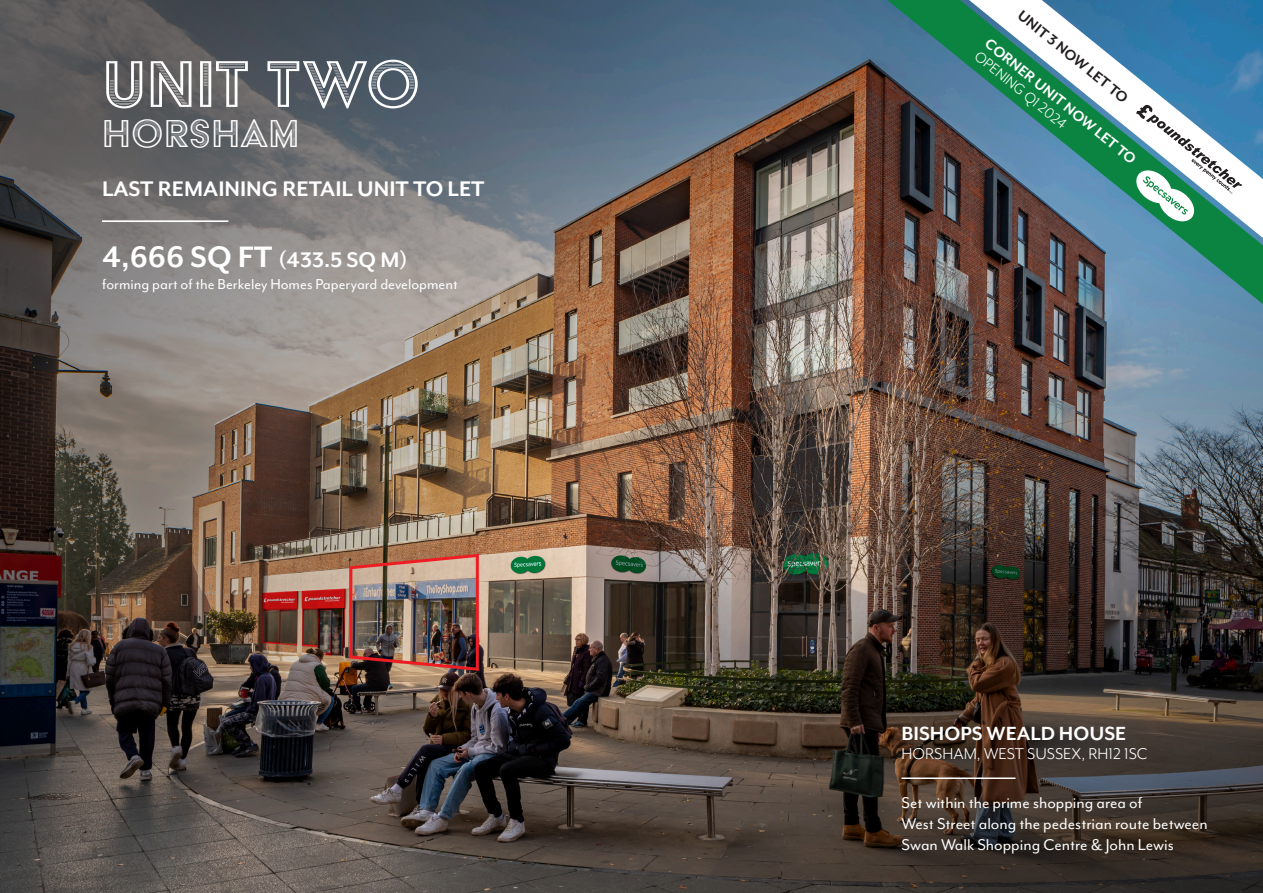
<style>
.page{position:relative;width:1263px;height:893px;background:#fff}
.page>*{position:absolute;margin:0;border:0;box-sizing:border-box;transform-origin:0 0}
.t1{font:76.2px "Acier BAT Text Gris";letter-spacing:.015em;color:#fff}
.t2{font:44.85px "Acier BAT Text Gris";letter-spacing:.005em;color:#fff}
.t3{font:700 24.3px "Mr Eaves Mod OT";color:#fff}
.t4{font:700 21.9px "Mr Eaves Mod OT";color:#fff}
.t5{font:18px/21.3px "Mr Eaves Mod OT";color:#fff}
.t6{font:18px "Mr Eaves Mod OT";color:#fff}
.t7{font:16.65px "Mr Eaves Mod OT";color:#fff}
.t8{font:700 16.65px "Mr Eaves Mod OT";color:#fff}
.t9{font:16.65px "Mr Eaves Mod OT";color:#fff}
.t10{font:700 16.65px "Mr Eaves Mod OT";color:#231f20}
.s1{font-size:34.05px}
</style>
<div class="page">
<img style="left:0;top:0;width:1263px;height:893px">
<hr style="left:102px;top:220px;width:126px;height:2px;background:#fff">
<hr style="left:901px;top:777px;width:114px;height:2px;background:#fff">
<svg style="left:887px;top:0;width:376px;height:304px;background:#4e6163"></svg>
<svg style="left:969px;top:0;width:294px;height:238px"></svg>
<img style="left:348px;top:552px;width:132px;height:120px">
<svg style="left:1136px;top:105px;width:106px;height:117px"></svg>
<p class="t1" style="left:103px;top:44px;width:321px">UNIT TWO</p>
<p class="t2" style="left:102px;top:110px;width:198px">HORSHAM</p>
<p class="t3" style="left:102px;top:175px;width:384px">LAST REMAINING RETAIL UNIT TO LET</p>
<p class="t3" style="left:102px;top:246px;width:307px"><span class="s1">4,666 SQ FT</span> (433.5 SQ M)</p>
<p class="t7" style="left:102px;top:275px;width:357px">forming part of the Berkeley Homes Paperyard development</p>
<p class="t10" style="left:1025px;top:6px;width:139px;rotate:39deg">UNIT 3 NOW LET TO</p>
<p class="t8" style="left:993px;top:34px;width:191px;rotate:39deg">CORNER UNIT NOW LET TO</p>
<p class="t9" style="left:982px;top:47px;width:115px;rotate:39deg">OPENING Q1 2024</p>
<p class="t4" style="left:901px;top:721px;width:226px">BISHOPS WEALD HOUSE</p>
<p class="t6" style="left:901px;top:744px;width:248px">HORSHAM, WEST SUSSEX, RH12 1SC</p>
<p class="t5" style="left:901px;top:792px;width:308px">Set within the prime shopping area of<br>West Street along the pedestrian route between<br>Swan Walk Shopping Centre &amp; John Lewis</p>
</div>
